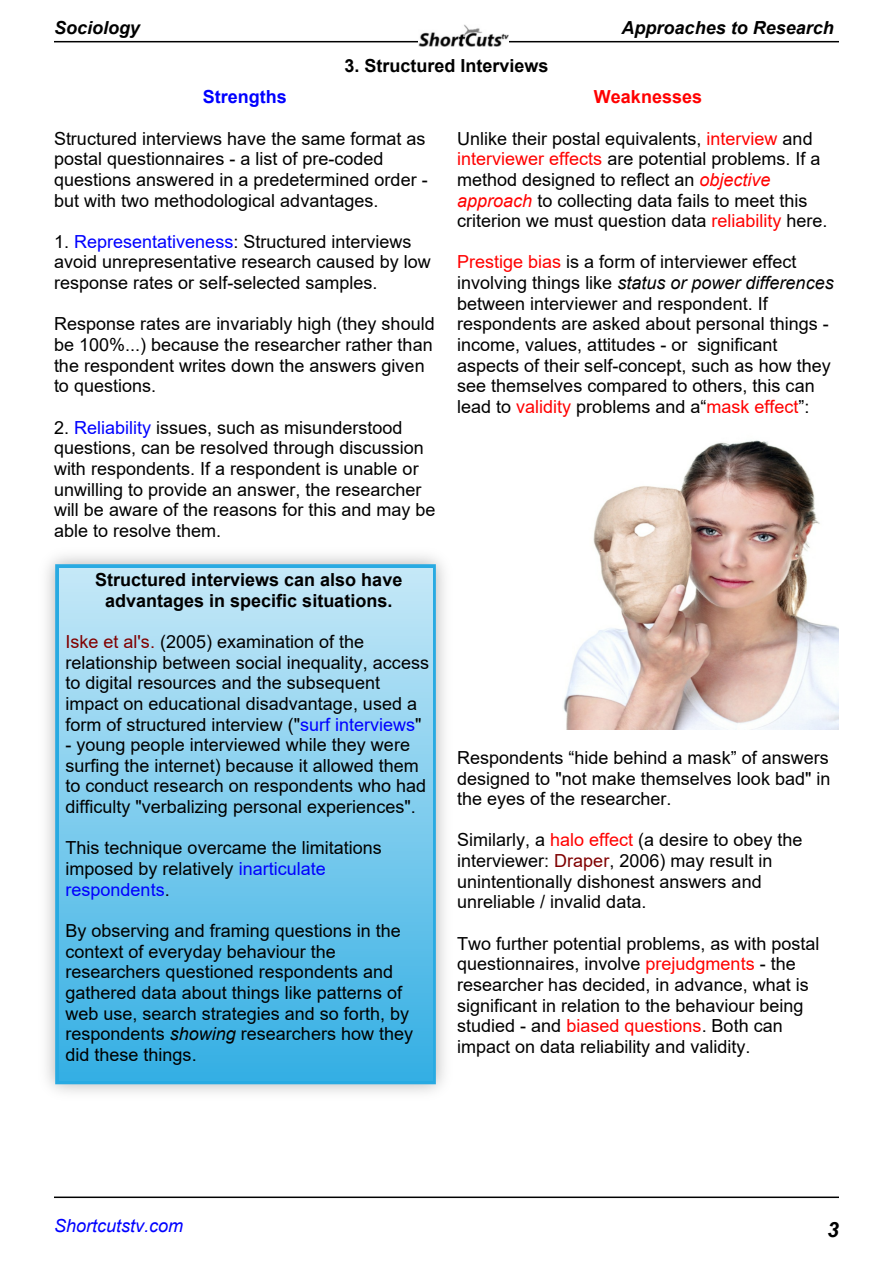
<style>
.page{position:relative;width:893px;height:1263px;background:#fff}
.page>*{position:absolute;margin:0;border:0;box-sizing:border-box;transform-origin:0 0}
.t1{font:italic 700 21px "Arial";color:#000}
.t2{font:18px/20.7px "Arial";color:#000}
.t3{font:700 18px/20.7px "Arial";color:#000;text-align:center}
.t4{font:italic 700 18px "Arial";color:#000}
.t5{font:italic 18px "Arial";color:#00f}
.t6{font:700 18px "Arial";color:#f00}
.t7{font:700 18px "Arial";color:#00f}
.s1{color:#00f}
.s2{color:#800000}
.s3{font-style:italic}
.s4{color:#f00}
.s5{font-style:italic;color:#f00}
</style>
<div class="page">
<hr style="left:54px;top:41px;width:785px;height:1px;background:#000">
<img style="left:418px;top:24px;width:91px;height:23px">
<hr style="left:54px;top:1196px;width:785px;height:2px;background:#000">
<div style="left:55px;top:564px;width:381px;height:520px;border:8px solid #28aae2"></div>
<div style="left:59px;top:568px;width:373px;height:512px;background:linear-gradient(to bottom,#c5e8f7,#34afe4)"></div>
<img style="left:563px;top:440px;width:276px;height:289px">
<p class="t4" style="left:54px;top:21px;width:87px">Sociology</p>
<p class="t4" style="left:622px;top:21px;width:214px">Approaches to Research</p>
<p class="t3" style="left:344px;top:57px;width:206px">3. Structured Interviews</p>
<p class="t7" style="left:203px;top:90px;width:86px">Strengths</p>
<p class="t2" style="left:54px;top:130px;width:375px">Structured interviews have the same format as postal questionnaires - a list of pre-coded questions answered in a predetermined order - but with two methodological advantages.</p>
<p class="t2" style="left:54px;top:233px;width:378px">1. <span class="s1">Representativeness</span>: Structured interviews avoid unrepresentative research caused by low response rates or self-selected samples.</p>
<p class="t2" style="left:54px;top:315px;width:382px">Response rates are invariably high (they should be 100%...) because the researcher rather than the respondent writes down the answers given to questions.</p>
<p class="t2" style="left:54px;top:419px;width:383px">2. <span class="s1">Reliability</span> issues, such as misunderstood questions, can be resolved through discussion with respondents. If a respondent is unable or unwilling to provide an answer, the researcher will be aware of the reasons for this and may be able to resolve them.</p>
<p class="t3" style="left:95px;top:571px;width:309px">Structured interviews can also have advantages in specific situations.</p>
<p class="t2" style="left:65px;top:633px;width:365px"><span class="s2">Iske et al's.</span> (2005) examination of the relationship between social inequality, access to digital resources and the subsequent impact on educational disadvantage, used a form of structured interview ("<span class="s1">surf interviews</span>"</p>
<p class="t2" style="left:65px;top:736px;width:362px">- young people interviewed while they were surfing the internet) because it allowed them to conduct research on respondents who had difficulty "verbalizing personal experiences".</p>
<p class="t2" style="left:65px;top:839px;width:318px">This technique overcame the limitations imposed by relatively <span class="s1">inarticulate respondents</span>.</p>
<p class="t2" style="left:65px;top:922px;width:349px">By observing and framing questions in the context of everyday behaviour the researchers questioned respondents and gathered data about things like patterns of web use, search strategies and so forth, by respondents <span class="s3">showing</span> researchers how they did these things.</p>
<p class="t6" style="left:594px;top:90px;width:110px">Weaknesses</p>
<p class="t2" style="left:457px;top:130px;width:372px">Unlike their postal equivalents, <span class="s4">interview</span> and <span class="s4">interviewer effects</span> are potential problems. If a method designed to reflect an <span class="s5">objective approach</span> to collecting data fails to meet this criterion we must question data <span class="s4">reliability</span> here.</p>
<p class="t2" style="left:457px;top:253px;width:378px"><span class="s4">Prestige bias</span> is a form of interviewer effect involving things like <span class="s3">status or power differences </span>between interviewer and respondent. If respondents are asked about personal things - income, values, attitudes - or significant aspects of their self-concept, such as how they see themselves compared to others, this can lead to <span class="s4">validity</span> problems and a“<span class="s4">mask effect</span>”:</p>
<p class="t2" style="left:457px;top:749px;width:375px;text-align:justify">Respondents “hide behind a mask” of answers designed to "not make themselves look bad" in the eyes of the researcher.</p>
<p class="t2" style="left:457px;top:831px;width:347px">Similarly, a <span class="s4">halo effect</span> (a desire to obey the interviewer: <span class="s2">Draper</span>, 2006) may result in unintentionally dishonest answers and unreliable / invalid data.</p>
<p class="t2" style="left:457px;top:935px;width:364px">Two further potential problems, as with postal questionnaires, involve <span class="s4">prejudgments</span> - the researcher has decided, in advance, what is significant in relation to the behaviour being studied - and <span class="s4">biased questions</span>. Both can impact on data reliability and validity.</p>
<p class="t5" style="left:54px;top:1219px;width:131px">Shortcutstv.com</p>
<p class="t1" style="left:827px;top:1221px;width:13px">3</p>
</div>
